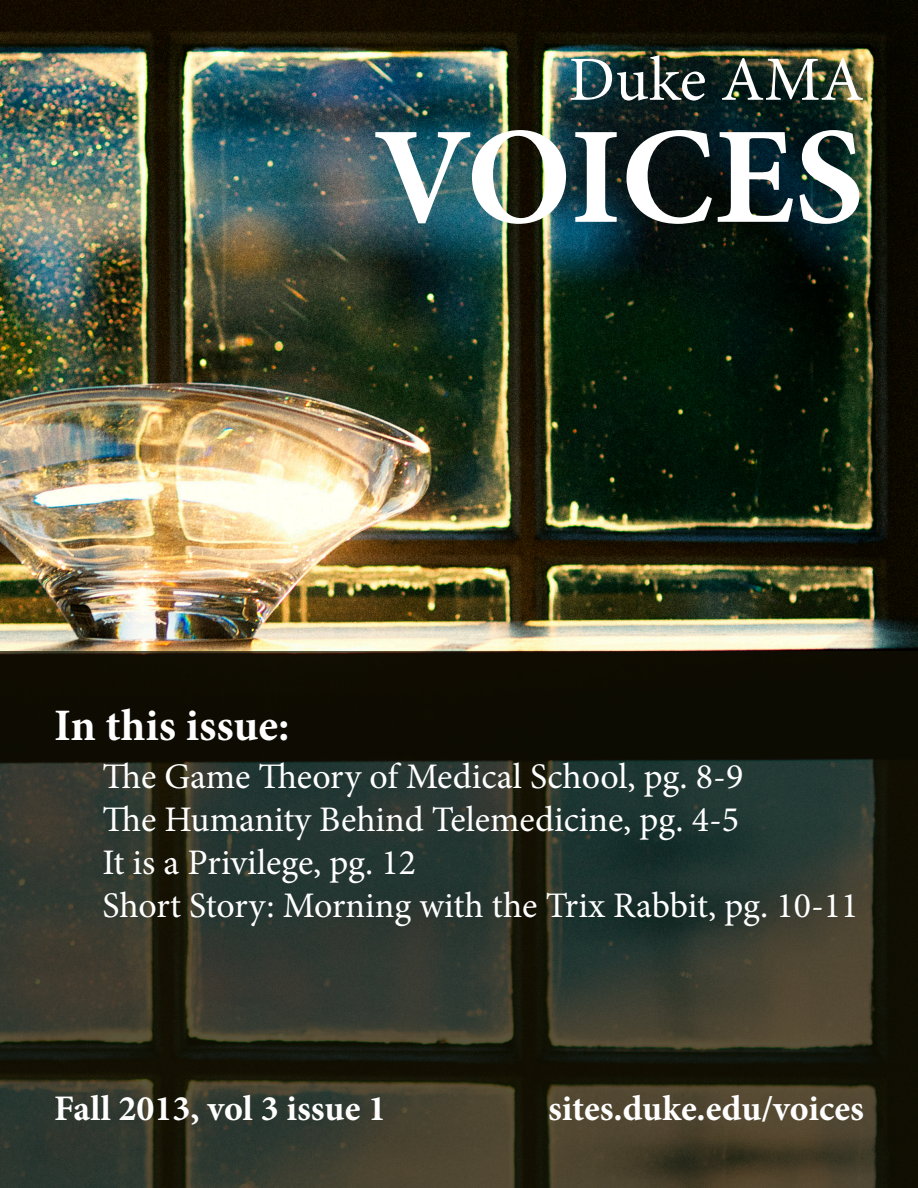
<style>
.page{position:relative;width:918px;height:1188px;background:#fff}
.page>*{position:absolute;margin:0;border:0;box-sizing:border-box;transform-origin:0 0}
.t1{font:700 138px "Minion Pro";letter-spacing:-.01em;color:#fff}
.t2{font:63px "Minion Pro";color:#fff}
.t3{font:700 45px "Minion Pro";color:#fff}
.t4{font:36px "Minion Pro";color:#fff}
.t5{font:700 36px "Minion Pro";color:#fff}
</style>
<div class="page">
<img style="left:0;top:0;width:918px;height:652px">
<svg style="left:0;top:652px;width:918px;height:536px;background:#282b20"></svg>
<p class="t2" style="left:569px;top:37px;width:297px">Duke AMA</p>
<p class="t1" style="left:373px;top:81px;width:492px">VOICES</p>
<p class="t3" style="left:54px;top:694px;width:237px">In this issue:</p>
<p class="t4" style="left:103px;top:752px;width:642px">The Game Theory of Medical School, pg. 8-9</p>
<p class="t4" style="left:103px;top:795px;width:638px">The Humanity Behind Telemedicine, pg. 4-5</p>
<p class="t4" style="left:103px;top:838px;width:315px">It is a Privilege, pg. 12</p>
<p class="t4" style="left:103px;top:882px;width:757px">Short Story: Morning with the Trix Rabbit, pg. 10-11</p>
<p class="t5" style="left:54px;top:1083px;width:334px">Fall 2013, vol 3 issue 1</p>
<p class="t5" style="left:548px;top:1083px;width:317px">sites.duke.edu/voices</p>
</div>
